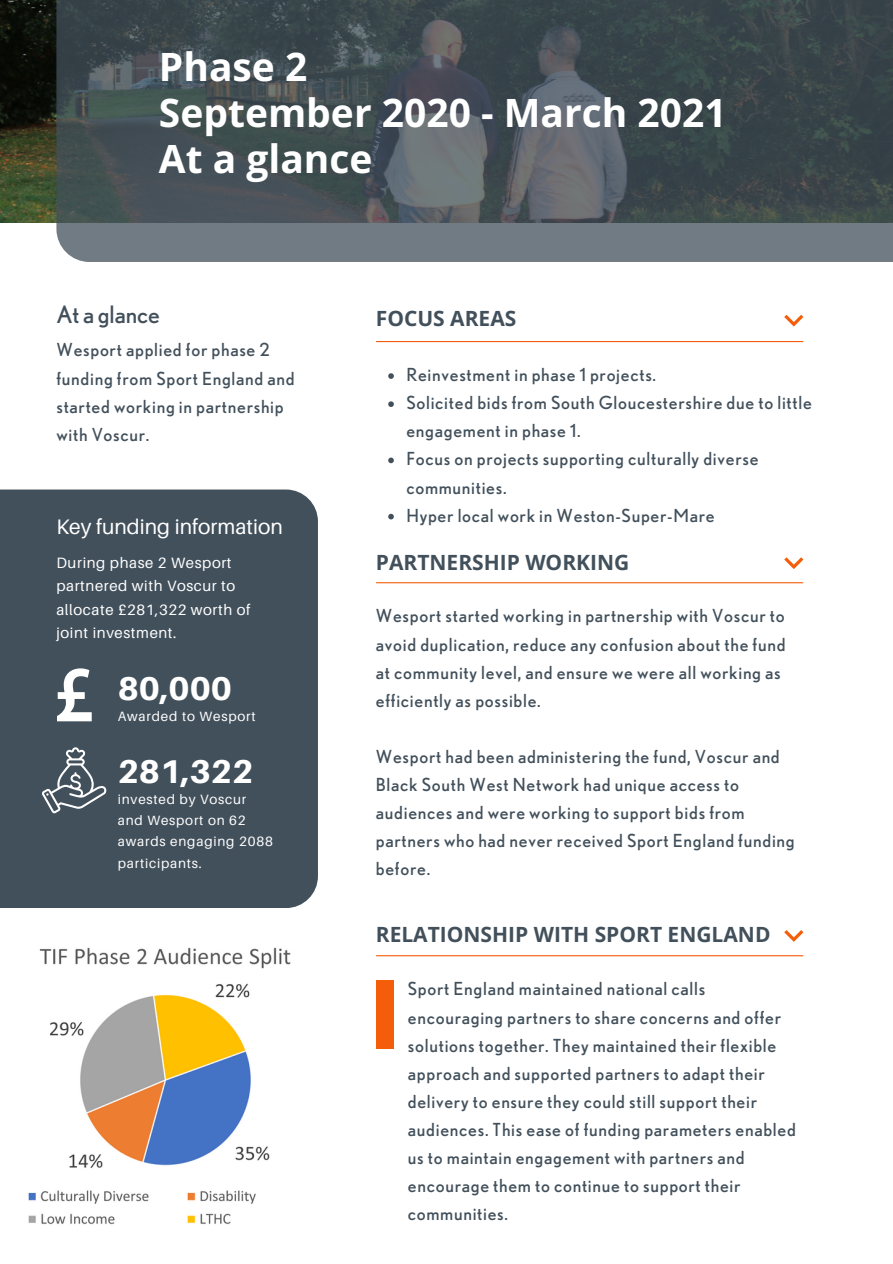
<style>
.page{position:relative;width:893px;height:1264px;background:#fff}
.page>*{position:absolute;margin:0;border:0;box-sizing:border-box;transform-origin:0 0}
.t1{font:700 39px "Open Sans";color:#fff}
.t2{font:800 33px "Aileron";color:#fff}
.t3{font:24px "Nobel";color:#42505b}
.t4{font:700 21px "Open Sans";color:#42505b}
.t5{font:21px "Aileron";color:#fff}
.t6{font:18px/28px "Nobel";letter-spacing:.04em;color:#42505b}
.t7{font:15px/23.5px "Aileron";letter-spacing:.04em;color:#fff}
.t8{font:13.5px/21.3px "Aileron";letter-spacing:.06em;color:#fff}
</style>
<div class="page">
<div style="left:0;top:489px;width:318px;height:419px;background:#42505b"></div>
<svg style="left:57px;top:668px;width:35px;height:53px"></svg>
<svg style="left:42px;top:747px;width:65px;height:66px;background:#616d76"></svg>
<img style="left:0;top:1px;width:56px;height:221px">
<svg style="left:56px;top:0;width:836px;height:262px;background:#4a555a"></svg>
<hr style="left:376px;top:341px;width:426px;height:1px;background:#f45e0b">
<hr style="left:376px;top:582px;width:426px;height:1px;background:#f45e0b">
<hr style="left:376px;top:955px;width:426px;height:1px;background:#f45e0b">
<svg style="left:784px;top:315px;width:19px;height:11px"></svg>
<svg style="left:784px;top:557px;width:19px;height:12px"></svg>
<svg style="left:784px;top:930px;width:19px;height:11px"></svg>
<div style="left:376px;top:979px;width:17px;height:69px;background:#f45e0b"></div>
<svg style="left:388px;top:373px;width:6px;height:6px"></svg>
<svg style="left:388px;top:401px;width:6px;height:6px"></svg>
<svg style="left:388px;top:457px;width:6px;height:6px"></svg>
<svg style="left:388px;top:514px;width:6px;height:5px"></svg>
<img style="left:28px;top:947px;width:263px;height:278px">
<p class="t1" style="left:159px;top:39px;width:150px">Phase 2</p>
<p class="t1" style="left:159px;top:86px;width:569px">September 2020 - March 2021</p>
<p class="t1" style="left:159px;top:132px;width:215px">At a glance</p>
<p class="t3" style="left:56px;top:300px;width:105px">At a glance</p>
<p class="t6" style="left:56px;top:336px;width:239px">Wesport applied for phase 2 funding from Sport England and started working in partnership with Voscur.</p>
<p class="t5" style="left:56px;top:514px;width:228px">Key funding information</p>
<p class="t7" style="left:56px;top:550px;width:195px">During phase 2 Wesport partnered with Voscur to allocate £281,322 worth of joint investment.</p>
<p class="t2" style="left:118px;top:668px;width:116px">80,000</p>
<p class="t8" style="left:118px;top:705px;width:139px">Awarded to Wesport</p>
<p class="t2" style="left:118px;top:750px;width:137px">281,322</p>
<p class="t8" style="left:118px;top:788px;width:157px">invested by Voscur and Wesport on 62 awards engaging 2088 participants.</p>
<p class="t4" style="left:376px;top:303px;width:142px">FOCUS AREAS</p>
<p class="t6" style="left:406px;top:360px;width:251px">Reinvestment in phase 1 projects.</p>
<p class="t6" style="left:406px;top:388px;width:407px">Solicited bids from South Gloucestershire due to little engagement in phase 1.</p>
<p class="t6" style="left:406px;top:445px;width:353px">Focus on projects supporting culturally diverse communities.</p>
<p class="t6" style="left:406px;top:501px;width:309px">Hyper local work in Weston-Super-Mare</p>
<p class="t4" style="left:376px;top:547px;width:255px">PARTNERSHIP WORKING</p>
<p class="t6" style="left:376px;top:601px;width:411px">Wesport started working in partnership with Voscur to avoid duplication, reduce any confusion about the fund at community level, and ensure we were all working as efficiently as possible.</p>
<p class="t6" style="left:376px;top:742px;width:420px">Wesport had been administering the fund, Voscur and Black South West Network had unique access to audiences and were working to support bids from partners who had never received Sport England funding before.</p>
<p class="t4" style="left:376px;top:919px;width:396px">RELATIONSHIP WITH SPORT ENGLAND</p>
<p class="t6" style="left:408px;top:974px;width:389px">Sport England maintained national calls encouraging partners to share concerns and offer solutions together. They maintained their flexible approach and supported partners to adapt their delivery to ensure they could still support their audiences. This ease of funding parameters enabled us to maintain engagement with partners and encourage them to continue to support their communities.</p>
</div>
